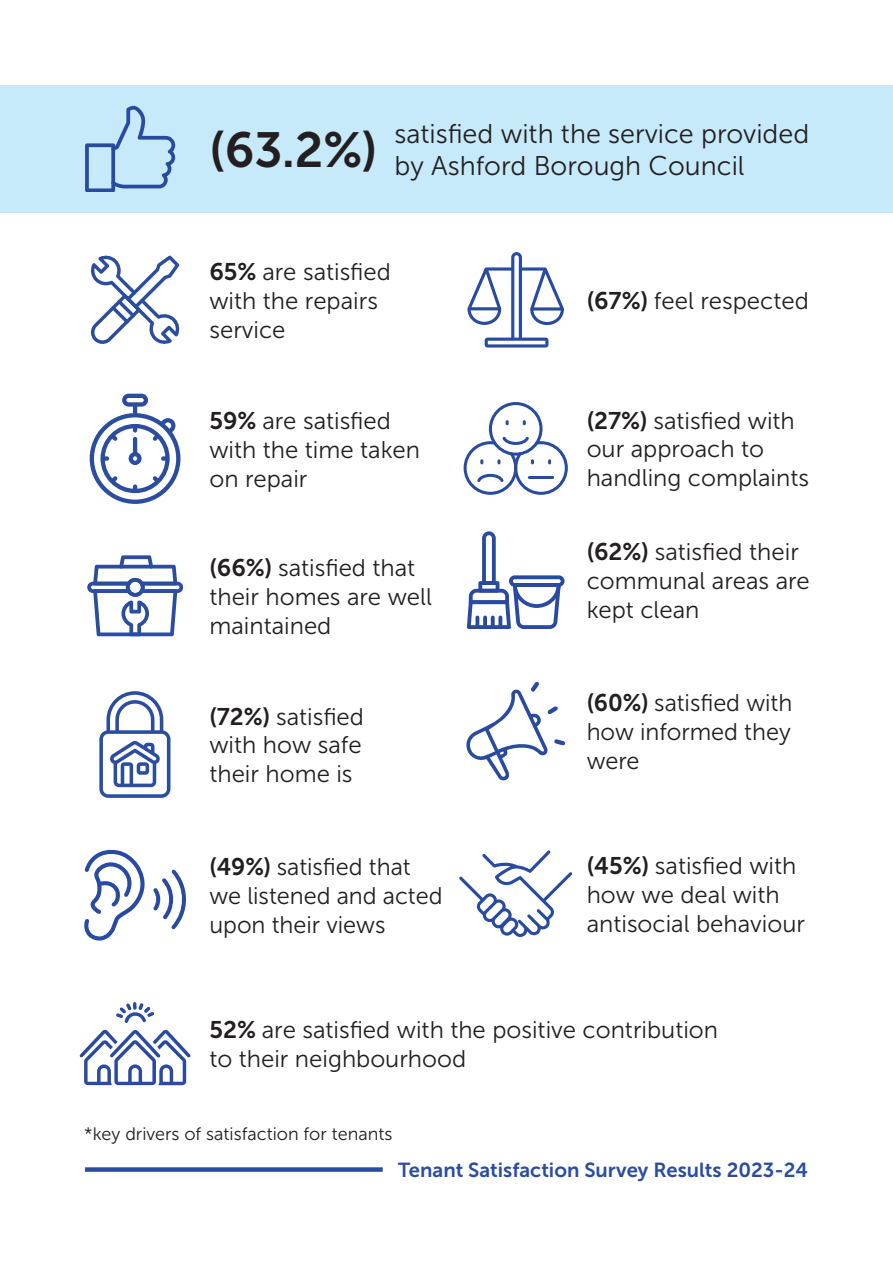
<style>
.page{position:relative;width:893px;height:1263px;background:#fff}
.page>*{position:absolute;margin:0;border:0;box-sizing:border-box;transform-origin:0 0}
.t1{font:49.2px "Museo Sans 700";color:#231f20}
.t2{font:27px/32.4px "Museo Sans 300";color:#231f20}
.stats{font:24px/28.8px "Museo Sans 300";color:#231f20}
.t3{font:20.25px "Museo Sans 700";color:#2a4da0}
.stats-2{font:18px "Museo Sans 300";color:#231f20}
.s1{font-family:"Museo Sans 700"}
</style>
<div class="page">
<div style="left:85px;top:1167px;width:298px;height:5px;background:#2a4da0"></div>
<svg style="left:90px;top:255px;width:90px;height:89px"></svg>
<svg style="left:467px;top:252px;width:97px;height:96px"></svg>
<svg style="left:90px;top:394px;width:90px;height:110px"></svg>
<svg style="left:464px;top:402px;width:104px;height:93px"></svg>
<svg style="left:87px;top:555px;width:96px;height:81px"></svg>
<svg style="left:467px;top:531px;width:97px;height:98px"></svg>
<svg style="left:99px;top:691px;width:71px;height:107px"></svg>
<svg style="left:466px;top:682px;width:99px;height:98px"></svg>
<svg style="left:84px;top:849px;width:61px;height:92px"></svg>
<svg style="left:153px;top:870px;width:33px;height:59px"></svg>
<svg style="left:459px;top:850px;width:113px;height:87px"></svg>
<svg style="left:116px;top:1002px;width:38px;height:21px"></svg>
<svg style="left:80px;top:1029px;width:111px;height:56px"></svg>
<div style="left:0;top:85px;width:893px;height:128px;background:#c6eafa"></div>
<svg style="left:85px;top:106px;width:90px;height:86px"></svg>
<p class="t1" style="left:209px;top:123px;width:170px">(63.2%)</p>
<p class="t2" style="left:395px;top:117px;width:416px">satisfied with the service provided by Ashford Borough Council</p>
<p class="stats" style="left:209px;top:257px;width:183px"><span class="s1">65%</span> are satisfied with the repairs service</p>
<p class="stats" style="left:209px;top:406px;width:212px"><span class="s1">59%</span> are satisfied with the time taken on repair</p>
<p class="stats" style="left:209px;top:554px;width:224px"><span class="s1">(66%)</span> satisfied that their homes are well maintained</p>
<p class="stats" style="left:209px;top:702px;width:156px;text-align:justify"><span class="s1">(72%)</span> satisfied with how safe their home is</p>
<p class="stats" style="left:209px;top:853px;width:235px"><span class="s1">(49%)</span> satisfied that we listened and acted upon their views</p>
<p class="stats" style="left:587px;top:286px;width:224px"><span class="s1">(67%)</span> feel respected</p>
<p class="stats" style="left:587px;top:406px;width:224px"><span class="s1">(27%)</span> satisfied with our approach to handling complaints</p>
<p class="stats" style="left:587px;top:538px;width:225px"><span class="s1">(62%)</span> satisfied their communal areas are</p>
<p class="stats" style="left:587px;top:595px;width:114px">kept clean</p>
<p class="stats" style="left:587px;top:689px;width:207px;text-align:justify"><span class="s1">(60%)</span> satisfied with how informed they were</p>
<p class="stats" style="left:587px;top:851px;width:220px"><span class="s1">(45%)</span> satisfied with how we deal with antisocial behaviour</p>
<p class="stats" style="left:209px;top:1016px;width:510px"><span class="s1">52%</span> are satisfied with the positive contribution to their neighbourhood</p>
<p class="stats-2" style="left:84px;top:1124px;width:310px">*key drivers of satisfaction for tenants</p>
<p class="t3" style="left:398px;top:1159px;width:411px">Tenant Satisfaction Survey Results 2023-24</p>
</div>
